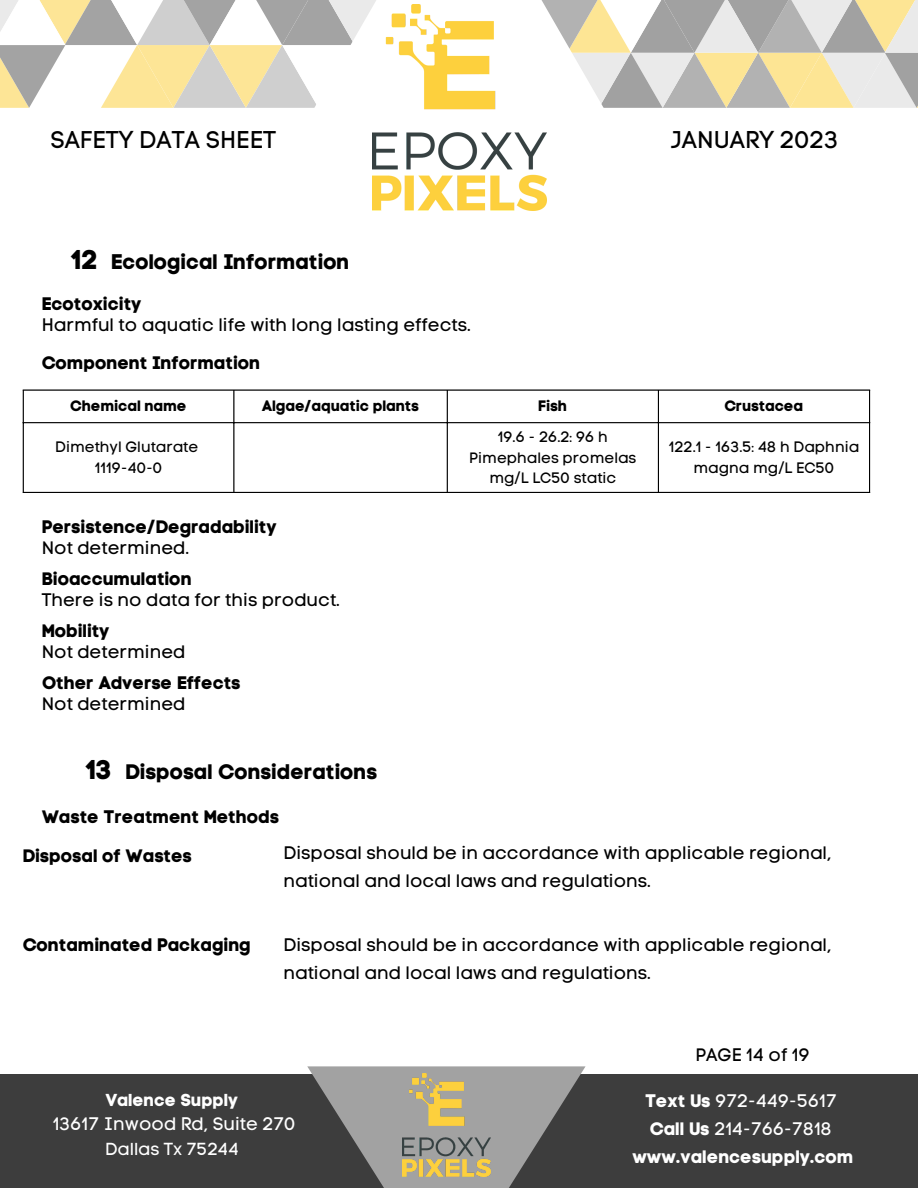
<style>
.page{position:relative;width:918px;height:1188px;background:#fff}
.page>*{position:absolute;margin:0;border:0;box-sizing:border-box;transform-origin:0 0}
.t1{font:27px "Code Pro Bold LC";color:#000}
.t2{font:24px "Code Pro Normal LC";color:#000}
.t3{font:21px "Code Pro Bold LC";color:#000}
.t4{font:18px/28.2px "Code Pro Normal LC";color:#000}
.t5{font:18px "Code Pro Bold LC";color:#000}
.t6{font:18px "Code Pro Normal LC";color:#fff}
.t7{font:18px "Code Pro Bold LC";color:#fff}
.t8{font:17.25px "Code Pro Bold LC";color:#fff}
.t9{font:17.25px "Code Pro Normal LC";color:#fff}
.t10{font:15px/20.2px "Code Pro Normal LC";color:#000;text-align:center}
.t11{font:15px "Code Pro Bold LC";color:#000}
.s1{font-family:"Code Pro Bold LC"}
</style>
<div class="page">
<div style="left:0;top:1074px;width:918px;height:114px;background:#3d3d3d"></div>
<svg style="left:307px;top:1066px;width:279px;height:122px;fill:#a2a2a2"></svg>
<svg style="left:845px;top:0;width:73px;height:108px;background:#d9d4c3"></svg>
<svg style="left:0;top:0;width:73px;height:108px"></svg>
<svg style="left:73px;top:0;width:772px;height:492px"></svg>
<img style="left:372px;top:5px;width:174px;height:206px">
<img style="left:403px;top:1073px;width:88px;height:104px">
<hr style="left:23px;top:391px;width:1px;height:101px;background:#000">
<hr style="left:233px;top:391px;width:1px;height:101px;background:#000">
<hr style="left:447px;top:391px;width:1px;height:101px;background:#000">
<hr style="left:658px;top:391px;width:1px;height:101px;background:#000">
<hr style="left:869px;top:391px;width:1px;height:101px;background:#000">
<hr style="left:23px;top:389px;width:847px;height:2px;background:#000">
<hr style="left:23px;top:422px;width:847px;height:1px;background:#000">
<hr style="left:23px;top:492px;width:847px;height:1px;background:#000">
<p class="t2" style="left:50px;top:125px;width:227px">SAFETY DATA SHEET</p>
<p class="t2" style="left:671px;top:125px;width:169px">JANUARY 2023</p>
<p class="t1" style="left:71px;top:243px;width:28px">12</p>
<p class="t3" style="left:111px;top:249px;width:240px">Ecological Information</p>
<p class="t5" style="left:42px;top:293px;width:102px">Ecotoxicity</p>
<p class="t4" style="left:42px;top:310px;width:431px">Harmful to aquatic life with long lasting effects.</p>
<p class="t5" style="left:42px;top:352px;width:220px">Component Information</p>
<p class="t11" style="left:70px;top:397px;width:118px">Chemical name</p>
<p class="t11" style="left:262px;top:397px;width:159px">Algae/aquatic plants</p>
<p class="t11" style="left:538px;top:397px;width:31px">Fish</p>
<p class="t11" style="left:724px;top:397px;width:81px">Crustacea</p>
<p class="t10" style="left:55px;top:437px;width:145px">Dimethyl Glutarate</p>
<p class="t10" style="left:95px;top:457px;width:69px">1119-40-0</p>
<p class="t10" style="left:469px;top:427px;width:169px">19.6 - 26.2: 96 h<br>Pimephales promelas mg/L LC50 static</p>
<p class="t10" style="left:669px;top:437px;width:192px">122.1 - 163.5: 48 h Daphnia magna mg/L EC50</p>
<p class="t5" style="left:42px;top:516px;width:237px">Persistence/Degradability</p>
<p class="t4" style="left:42px;top:534px;width:149px">Not determined.</p>
<p class="t5" style="left:42px;top:568px;width:152px">Bioaccumulation</p>
<p class="t4" style="left:42px;top:586px;width:300px">There is no data for this product.</p>
<p class="t5" style="left:42px;top:620px;width:70px">Mobility</p>
<p class="t4" style="left:42px;top:638px;width:145px">Not determined</p>
<p class="t5" style="left:42px;top:672px;width:201px">Other Adverse Effects</p>
<p class="t4" style="left:42px;top:689px;width:145px">Not determined</p>
<p class="t1" style="left:86px;top:753px;width:28px">13</p>
<p class="t3" style="left:125px;top:760px;width:254px">Disposal Considerations</p>
<p class="t5" style="left:42px;top:806px;width:239px">Waste Treatment Methods</p>
<p class="t5" style="left:23px;top:845px;width:171px">Disposal of Wastes</p>
<p class="t4" style="left:283px;top:838px;width:550px">Disposal should be in accordance with applicable regional, national and local laws and regulations.</p>
<p class="t5" style="left:23px;top:934px;width:230px">Contaminated Packaging</p>
<p class="t4" style="left:283px;top:930px;width:550px">Disposal should be in accordance with applicable regional, national and local laws and regulations.</p>
<p class="t8" style="left:106px;top:1090px;width:134px">Valence Supply</p>
<p class="t6" style="left:53px;top:1113px;width:244px">13617 Inwood Rd, Suite 270</p>
<p class="t9" style="left:105px;top:1138px;width:135px">Dallas Tx 75244</p>
<p class="t4" style="left:695px;top:1041px;width:116px">PAGE 14 of 19</p>
<p class="t6" style="left:645px;top:1089px;width:193px"><span class="s1">Text Us</span> 972-449-5617</p>
<p class="t6" style="left:650px;top:1118px;width:184px"><span class="s1">Call Us</span> 214-766-7818</p>
<p class="t7" style="left:633px;top:1146px;width:223px">www.valencesupply.com</p>
</div>
